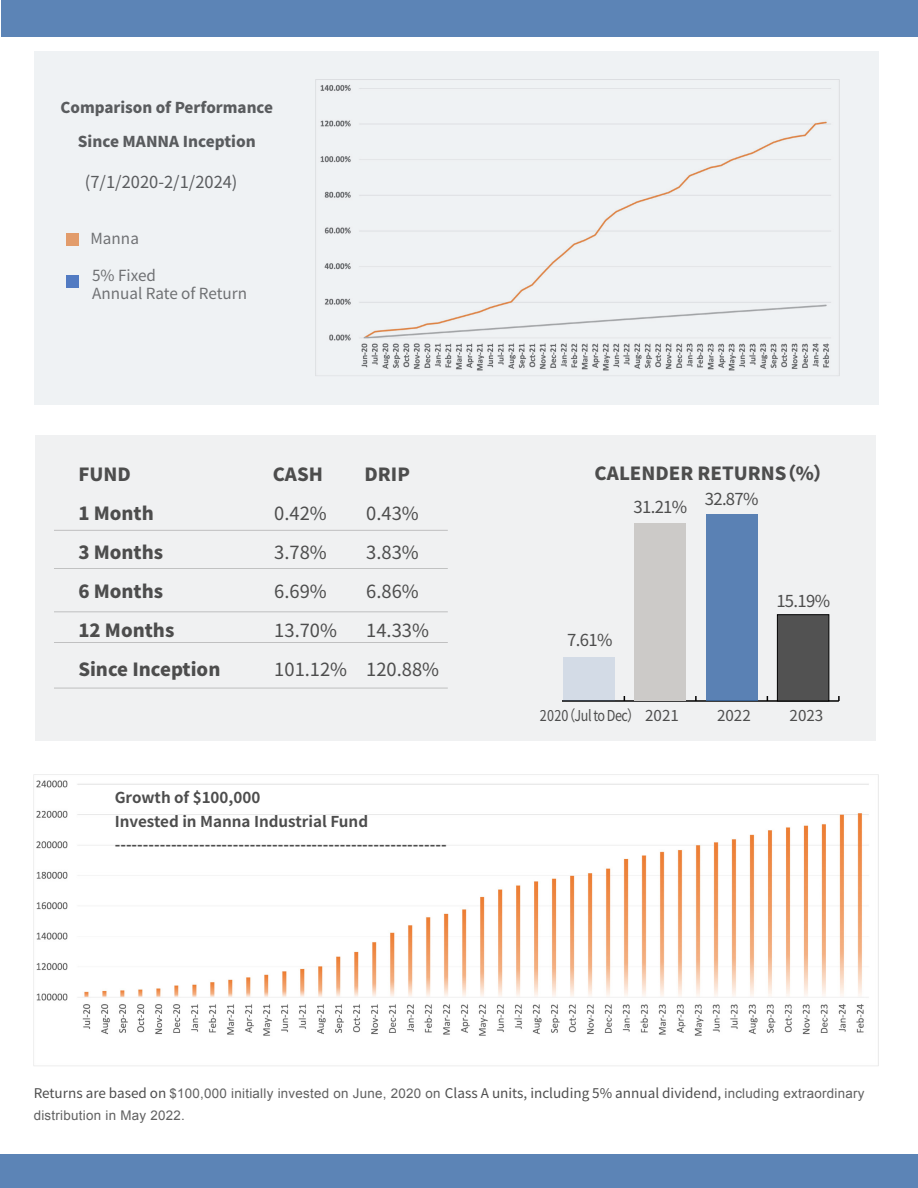
<style>
.page{position:relative;width:918px;height:1188px;background:#fff}
.page>*{position:absolute;margin:0;border:0;box-sizing:border-box;transform-origin:0 0}
.t1{font:900 18.15px/39.2px "Noto Sans Hans";color:#4d4d4d}
.t2{font:18.15px/39.2px "Noto Sans Hans";color:#4d4d4d}
.t3{font:16.5px "Noto Sans Hans";letter-spacing:-.04em;color:#4d4d4d}
.t4{font:16.5px "Noto Sans Hans";color:#4d4d4d}
.t5{font:15.3px/18.3px "Noto Sans Hans";color:#666}
.t6{font:700 15px/23.4px "Noto Sans Hans";color:#4d4d4d}
.t7{font:900 15px "Noto Sans Hans";color:#4d4d4d}
.t8{font:15px "Noto Sans Hans";color:#4d4d4d;scale:.84 1}
.t9{font:15px "Noto Sans Hans";color:#4d4d4d}
.t10{font:13.35px/22px "Arial";letter-spacing:.02em;color:#606060}
.s1{font-family:"Noto Sans Hans";color:#4d4d4d}
</style>
<div class="page">
<img style="left:34px;top:780px;width:844px;height:286px">
<div style="left:35px;top:436px;width:841px;height:305px;background:#f0f1f2"></div>
<div style="left:0;top:1154px;width:918px;height:34px;background:#5c84b6"></div>
<div style="left:1px;top:0;width:917px;height:36px;background:#5c84b6"></div>
<hr style="left:553px;top:700px;width:286px;height:2px;background:#000">
<div style="left:563px;top:658px;width:51px;height:43px;background:#d3dbe6"></div>
<div style="left:634px;top:524px;width:52px;height:177px;background:#cccac8"></div>
<div style="left:706px;top:514px;width:51px;height:187px;background:#5a81b4"></div>
<div style="left:777px;top:614px;width:52px;height:87px;background:#525252;border:1px solid #000"></div>
<hr style="left:54px;top:530px;width:394px;height:1px;background:#4d4d4d">
<hr style="left:54px;top:568px;width:394px;height:1px;background:#4d4d4d">
<hr style="left:54px;top:611px;width:394px;height:1px;background:#4d4d4d">
<hr style="left:54px;top:642px;width:394px;height:1px;background:#4d4d4d">
<hr style="left:54px;top:688px;width:394px;height:1px;background:#4d4d4d">
<div style="left:34px;top:51px;width:845px;height:354px;background:#eff2f4"></div>
<div style="left:522px;top:475px;width:40px;height:234px;background:#f0f1f2"></div>
<p class="t7" style="left:60px;top:100px;width:214px">Comparison of Performance</p>
<p class="t7" style="left:78px;top:133px;width:179px">Since MANNA Inception</p>
<p class="t4" style="left:85px;top:173px;width:154px">(7/1/2020-2/1/2024)</p>
<p class="t5" style="left:91px;top:230px;width:50px">Manna</p>
<p class="t5" style="left:92px;top:267px;width:157px">5% Fixed<br>Annual Rate of Return</p>
<h1 class="t1" style="left:78px;top:455px;width:144px">FUND<br>1 Month<br>3 Months<br>6 Months<br>12 Months<br>Since Inception</h1>
<h1 class="t1" style="left:273px;top:455px;width:52px">CASH</h1>
<h1 class="t1" style="left:365px;top:455px;width:47px">DRIP</h1>
<h1 class="t2" style="left:366px;top:494px;width:74px">0.43%<br>3.83%<br>6.86%<br>14.33%<br>120.88%</h1>
<h1 class="t2" style="left:274px;top:494px;width:74px">0.42%<br>3.78%<br>6.69%<br>13.70%<br>101.12%</h1>
<p class="t6" style="left:115px;top:786px;width:333px">Growth of $100,000<br>Invested in Manna Industrial Fund -----------------------------------------------------------</p>
<h1 class="t1" style="left:595px;top:455px;width:238px">CALENDER RETURNS（%）</h1>
<p class="t3" style="left:633px;top:498px;width:55px">31.21%</p>
<p class="t3" style="left:705px;top:490px;width:55px">32.87%</p>
<p class="t3" style="left:567px;top:630px;width:47px">7.61%</p>
<p class="t3" style="left:776px;top:591px;width:55px">15.19%</p>
<p class="t8" style="left:540px;top:707px;width:167px">2020（Jul to Dec） 2021</p>
<p class="t9" style="left:717px;top:707px;width:35px">2022</p>
<p class="t9" style="left:790px;top:707px;width:35px">2023</p>
<p class="t10" style="left:34px;top:1083px;width:832px"><span class="s1">Returns are based on</span> $100,000 initially invested on June, 2020 on <span class="s1">Class A units, including 5% annual dividend,</span> including extraordinary distribution in May 2022.</p>
</div>
